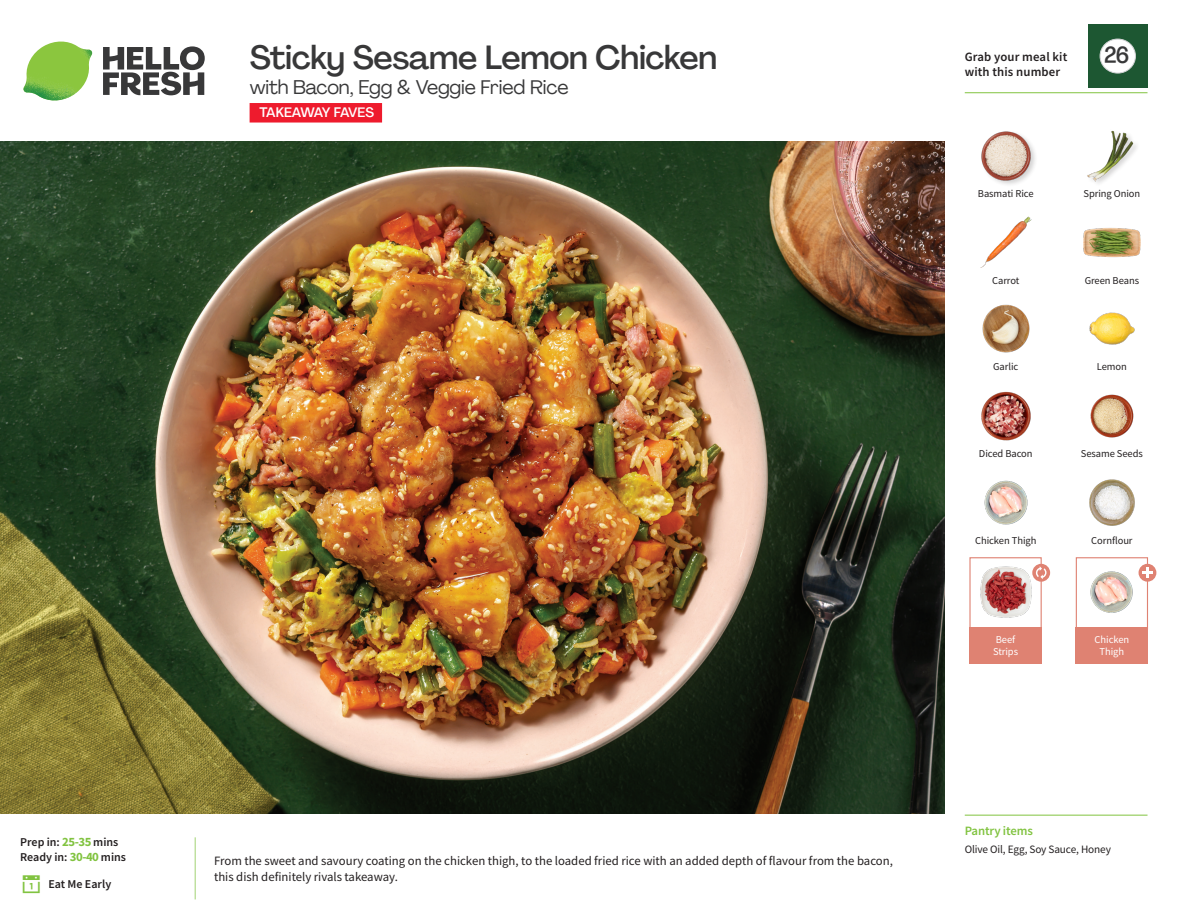
<style>
.page{position:relative;width:1188px;height:918px;background:#fff}
.page>*{position:absolute;margin:0;border:0;box-sizing:border-box;transform-origin:0 0}
._15_Titel_UK{font:500 33px "Agrandir";letter-spacing:-.01em;color:#383839}
._002_Label_Nr{font:500 22.8px "Agrandir";color:#383839;scale:.94 1}
._15_Titel_UK-2{font:19.5px "Agrandir";letter-spacing:-.01em;color:#383839}
.t1{font:500 13.5px "Agrandir";letter-spacing:-.075em;color:#fff}
.Step_6_Text_AU{font:12.75px/16.5px "Source Sans Pro";color:#231f20}
.t2{font:600 12.75px/15px "Source Sans Pro";letter-spacing:.01em;color:#231f20}
._04_Headers_Front{font:600 12.75px "Source Sans Pro";letter-spacing:-.01em;color:#81c340}
._04_Intro{font:600 12px "Source Sans Pro";color:#231f20}
._05_Pantry{font:11.25px "Source Sans Pro";letter-spacing:-.01em;color:#231f20}
._18_FRONT_ingredients{font:10.5px "Source Sans Pro";letter-spacing:-.005em;color:#231f20}
._18_FRONT_ingredients-2{font:10.5px/12px "Source Sans Pro";letter-spacing:-.005em;color:#fff;text-align:center}
.s1{font-weight:700;font-size:12.75px;color:#81c340}
</style>
<div class="page">
<svg style="left:103px;top:46px;width:102px;height:49px"></svg>
<img style="left:23px;top:42px;width:69px;height:59px">
<img style="left:0;top:142px;width:945px;height:672px">
<div style="left:1076px;top:557px;width:72px;height:72px;border:1px solid #df8272"></div>
<div style="left:1076px;top:627px;width:72px;height:37px;background:#df8272"></div>
<div style="left:969px;top:627px;width:73px;height:37px;background:#df8272"></div>
<img style="left:1090px;top:570px;width:49px;height:43px">
<div style="left:969px;top:557px;width:73px;height:72px;border:1px solid #df8272"></div>
<img style="left:980px;top:566px;width:52px;height:52px">
<div style="left:1139px;top:564px;width:17px;height:18px;background:#df8272;border-radius:50%"></div>
<svg style="left:1142px;top:567px;width:11px;height:11px"></svg>
<svg style="left:1032px;top:564px;width:18px;height:18px"></svg>
<svg style="left:1036px;top:566px;width:11px;height:13px"></svg>
<div style="left:250px;top:105px;width:135px;height:14px;background:#fef5f6"></div>
<div style="left:250px;top:103px;width:132px;height:20px;background:#ee1b2d"></div>
<img style="left:1089px;top:312px;width:46px;height:33px">
<img style="left:1090px;top:394px;width:44px;height:44px">
<img style="left:981px;top:391px;width:50px;height:50px">
<img style="left:984px;top:480px;width:44px;height:45px">
<img style="left:982px;top:304px;width:48px;height:49px">
<img style="left:980px;top:216px;width:52px;height:52px">
<img style="left:1083px;top:228px;width:58px;height:30px">
<div style="left:980px;top:130px;width:58px;height:58px;background:#231f20;opacity:.2"></div>
<img style="left:980px;top:130px;width:53px;height:53px">
<img style="left:1087px;top:130px;width:50px;height:53px">
<img style="left:1089px;top:479px;width:46px;height:47px">
<hr style="left:965px;top:815px;width:183px;height:1px;background:#81c340">
<hr style="left:965px;top:92px;width:183px;height:1px;background:#81c340">
<div style="left:1088px;top:24px;width:60px;height:64px;background:#1d5732"></div>
<div style="left:1100px;top:39px;width:35px;height:34px;background:#fff;border-radius:50%"></div>
<div style="left:1100px;top:39px;width:36px;height:34px;border:1px solid #d1d2d4;border-radius:50%"></div>
<p class="_04_Intro" style="left:20px;top:834px;width:100px">Prep in: <span class="s1">25-35</span> mins</p>
<p class="_04_Intro" style="left:20px;top:849px;width:107px">Ready in: <span class="s1">30-40</span> mins</p>
<p class="_04_Intro" style="left:48px;top:876px;width:64px">Eat Me Early</p>
<p class="_15_Titel_UK" style="left:250px;top:37px;width:469px">Sticky Sesame Lemon Chicken</p>
<p class="_15_Titel_UK-2" style="left:250px;top:75px;width:320px">with Bacon, Egg &amp; Veggie Fried Rice</p>
<p class="t1" style="left:259px;top:104px;width:116px">TAKEAWAY FAVES</p>
<p class="Step_6_Text_AU" style="left:214px;top:852px;width:680px">From the sweet and savoury coating on the chicken thigh, to the loaded fried rice with an added depth of flavour from the bacon, this dish definitely rivals takeaway.</p>
<p class="t2" style="left:965px;top:49px;width:104px">Grab your meal kit with this number</p>
<p class="_002_Label_Nr" style="left:1104px;top:41px;width:28px">26</p>
<p class="_18_FRONT_ingredients" style="left:978px;top:187px;width:57px">Basmati Rice</p>
<p class="_18_FRONT_ingredients" style="left:1083px;top:187px;width:58px">Spring Onion</p>
<p class="_18_FRONT_ingredients" style="left:992px;top:273px;width:29px">Carrot</p>
<p class="_18_FRONT_ingredients" style="left:1085px;top:273px;width:56px">Green Beans</p>
<p class="_18_FRONT_ingredients" style="left:993px;top:360px;width:27px">Garlic</p>
<p class="_18_FRONT_ingredients" style="left:1097px;top:360px;width:32px">Lemon</p>
<p class="_18_FRONT_ingredients" style="left:979px;top:447px;width:55px">Diced Bacon</p>
<p class="_18_FRONT_ingredients" style="left:1081px;top:447px;width:64px">Sesame Seeds</p>
<p class="_18_FRONT_ingredients" style="left:975px;top:533px;width:63px">Chicken Thigh</p>
<p class="_18_FRONT_ingredients" style="left:1091px;top:533px;width:43px">Cornflour</p>
<p class="_18_FRONT_ingredients-2" style="left:993px;top:633px;width:27px;text-align:left">Beef<br>Strips</p>
<p class="_18_FRONT_ingredients-2" style="left:1095px;top:633px;width:36px">Chicken<br>Thigh</p>
<p class="_04_Headers_Front" style="left:965px;top:822px;width:70px">Pantry items</p>
<p class="_05_Pantry" style="left:965px;top:842px;width:148px">Olive Oil, Egg, Soy Sauce, Honey</p>
</div>
